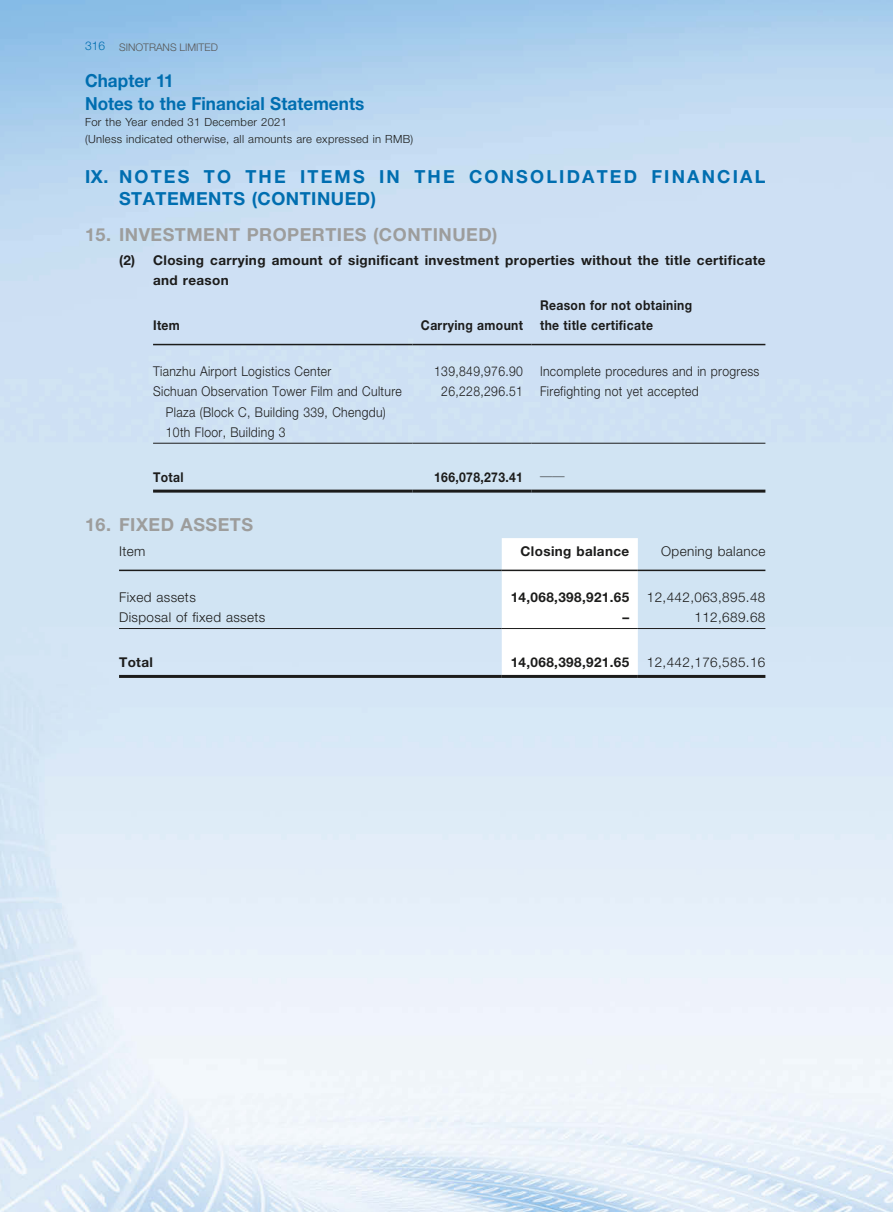
<style>
.page{position:relative;width:893px;height:1212px;background:#fff}
.page>*{position:absolute;margin:0;border:0;box-sizing:border-box;transform-origin:0 0}
.t1{font:700 18px/22.5px "Helvetica Neue LT Std";letter-spacing:.12em;color:#006eb0}
.t2{font:700 18px "Helvetica Neue LT Std";letter-spacing:.03em;color:#9d9d9c}
.t3{font:700 18px/22.5px "Helvetica Neue LT Std";letter-spacing:.005em;color:#006eb0;scale:.95 1}
.t4{font:300 13.5px/20.2px "Helvetica Neue LT Std";letter-spacing:.03em;color:#1c1c1b;scale:.9 1}
.t5{font:700 13.5px/20.2px "Helvetica Neue LT Std";letter-spacing:.03em;color:#1c1c1b}
.t6{font:300 13.5px "Helvetica Neue LT Std";letter-spacing:.03em;color:#1c1c1b}
.t7{font:700 13.5px/20.2px "Helvetica Neue LT Std";letter-spacing:.03em;color:#1c1c1b;scale:.9 1}
.t8{font:700 13.5px "M Hei HK";color:#1c1c1b;scale:.9 1}
.t9{font:300 11.25px/16.5px "Helvetica Neue LT Std";letter-spacing:.03em;color:#1c1c1b}
.t10{font:300 10.5px "Helvetica Neue LT Std";color:#575756}
.s1{font-size:12px;color:#006eb0}
</style>
<div class="page">
<hr style="left:153px;top:344px;width:259px;height:1px;background:#1c1c1b">
<hr style="left:412px;top:344px;width:119px;height:1px;background:#1c1c1b">
<hr style="left:531px;top:344px;width:234px;height:1px;background:#1c1c1b">
<hr style="left:153px;top:443px;width:259px;height:1px;background:#1c1c1b">
<hr style="left:412px;top:443px;width:119px;height:1px;background:#1c1c1b">
<hr style="left:531px;top:443px;width:234px;height:1px;background:#1c1c1b">
<hr style="left:153px;top:490px;width:259px;height:3px;background:#1c1c1b">
<hr style="left:412px;top:490px;width:119px;height:3px;background:#1c1c1b">
<hr style="left:531px;top:490px;width:234px;height:3px;background:#1c1c1b">
<svg style="left:502px;top:538px;width:136px;height:137px"></svg>
<hr style="left:119px;top:570px;width:383px;height:1px;background:#1c1c1b">
<hr style="left:502px;top:570px;width:136px;height:1px;background:#1c1c1b">
<hr style="left:638px;top:570px;width:127px;height:1px;background:#1c1c1b">
<hr style="left:119px;top:628px;width:383px;height:1px;background:#1c1c1b">
<hr style="left:502px;top:628px;width:136px;height:1px;background:#1c1c1b">
<hr style="left:638px;top:628px;width:127px;height:1px;background:#1c1c1b">
<hr style="left:119px;top:675px;width:383px;height:3px;background:#1c1c1b">
<hr style="left:502px;top:675px;width:136px;height:3px;background:#1c1c1b">
<hr style="left:638px;top:675px;width:127px;height:3px;background:#1c1c1b">
<p class="t10" style="left:85px;top:40px;width:134px"><span class="s1">316</span> SINOTRANS LIMITED</p>
<h1 class="t3" style="left:85px;top:69px;width:296px">Chapter 11<br>Notes to the Financial Statements</h1>
<p class="t9" style="left:85px;top:114px;width:330px">For the Year ended 31 December 2021<br>(Unless indicated otherwise, all amounts are expressed in RMB)</p>
<h1 class="t1" style="left:119px;top:165px;width:648px;text-indent:-34px">IX. NOTES TO THE ITEMS IN THE CONSOLIDATED FINANCIAL<br>STATEMENTS (CONTINUED)</h1>
<h1 class="t2" style="left:85px;top:223px;width:414px">15. INVESTMENT PROPERTIES (CONTINUED)</h1>
<p class="t5" style="left:153px;top:250px;width:614px;text-indent:-34px">(2) Closing carrying amount of significant investment properties without the title certificate and reason</p>
<p class="t7" style="left:153px;top:315px;width:31px">Item</p>
<p class="t7" style="left:421px;top:315px;width:115px">Carrying amount</p>
<p class="t7" style="left:540px;top:295px;width:171px">Reason for not obtaining the title certificate</p>
<p class="t4" style="left:153px;top:361px;width:200px">Tianzhu Airport Logistics Center</p>
<p class="t4" style="left:434px;top:361px;width:100px">139,849,976.90</p>
<p class="t4" style="left:540px;top:361px;width:245px">Incomplete procedures and in progress</p>
<p class="t4" style="left:166px;top:381px;width:264px;text-indent:-13px">Sichuan Observation Tower Film and Culture<br>Plaza (Block C, Building 339, Chengdu)<br>10th Floor, Building 3</p>
<p class="t4" style="left:441px;top:381px;width:92px">26,228,296.51</p>
<p class="t4" style="left:540px;top:381px;width:178px">Firefighting not yet accepted</p>
<p class="t7" style="left:153px;top:466px;width:35px">Total</p>
<p class="t7" style="left:434px;top:466px;width:100px">166,078,273.41</p>
<p class="t8" style="left:540px;top:468px;width:29px">——</p>
<h1 class="t2" style="left:85px;top:513px;width:170px">16. FIXED ASSETS</h1>
<p class="t6" style="left:119px;top:543px;width:28px">Item</p>
<p class="t5" style="left:520px;top:541px;width:110px">Closing balance</p>
<p class="t6" style="left:661px;top:543px;width:106px">Opening balance</p>
<p class="t6" style="left:119px;top:589px;width:78px">Fixed assets</p>
<p class="t5" style="left:511px;top:587px;width:120px">14,068,398,921.65</p>
<p class="t6" style="left:647px;top:589px;width:120px">12,442,063,895.48</p>
<p class="t6" style="left:119px;top:609px;width:148px">Disposal of fixed assets</p>
<p class="t5" style="left:623px;top:607px;width:8px">–</p>
<p class="t6" style="left:694px;top:609px;width:72px">112,689.68</p>
<p class="t5" style="left:119px;top:652px;width:35px">Total</p>
<p class="t5" style="left:511px;top:652px;width:120px">14,068,398,921.65</p>
<p class="t6" style="left:647px;top:654px;width:120px">12,442,176,585.16</p>
</div>
